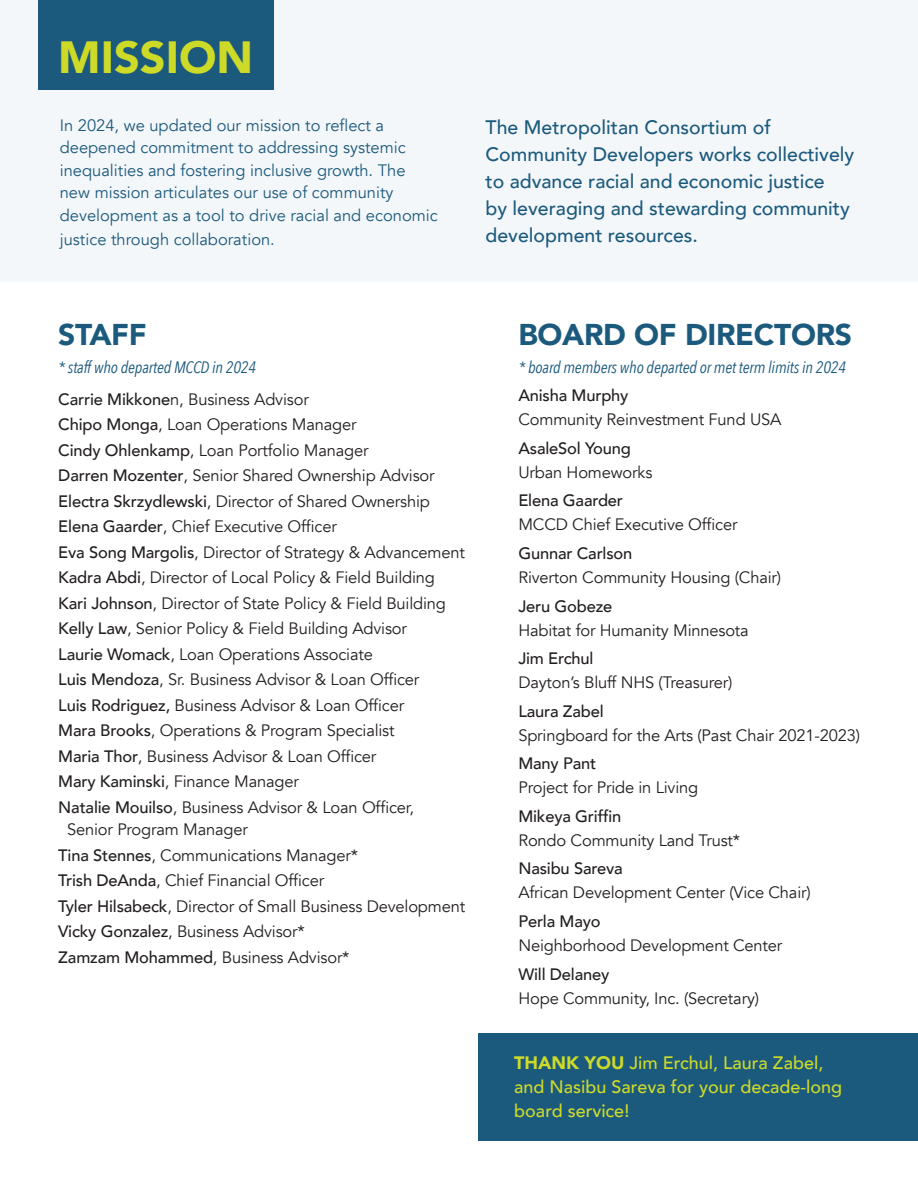
<style>
.page{position:relative;width:918px;height:1188px;background:#fff}
.page>*{position:absolute;margin:0;border:0;box-sizing:border-box;transform-origin:0 0}
.t1{font:900 45px "Avenir";color:#cddb28}
.t2{font:900 30px "Avenir";letter-spacing:-.01em;color:#1c5a7d}
.t3{font:500 19.5px/27px "Avenir";color:#1c5a7d}
.t4{font:500 18px/24px "Avenir";color:#cddb28}
.t5{font:16.5px/24px "Avenir";letter-spacing:-.01em;color:#231f20}
.t6{font:16.5px/22.5px "Avenir";color:#1c5a7d}
.t7{font:italic 16.5px "Avenir Next Condensed";letter-spacing:-.01em;color:#1c5a7d}
.s1{font-weight:500}
.s2{font-weight:900}
</style>
<div class="page">
<div style="left:478px;top:1033px;width:440px;height:108px;background:#1c5a7d"></div>
<div style="left:0;top:0;width:918px;height:281px;background:#f4f7f9"></div>
<div style="left:39px;top:0;width:235px;height:89px;background:#1c5a7d"></div>
<p class="t1" style="left:58px;top:18px;width:196px">MISSION</p>
<p class="t6" style="left:60px;top:114px;width:379px">In 2024, we updated our mission to reflect a deepened commitment to addressing systemic inequalities and fostering inclusive growth. The new mission articulates our use of community development as a tool to drive racial and economic</p>
<p class="t6" style="left:60px;top:228px;width:217px">justice through collaboration.</p>
<p class="t3" style="left:486px;top:112px;width:370px">The Metropolitan Consortium of Community Developers works collectively to advance racial and economic justice<br>by leveraging and stewarding community development resources.</p>
<p class="t2" style="left:58px;top:309px;width:90px">STAFF</p>
<p class="t7" style="left:58px;top:357px;width:199px">* staff who departed MCCD in 2024</p>
<p class="t5" style="left:58px;top:387px;width:252px"><span class="s1">Carrie Mikkone</span>n, Business Advisor</p>
<p class="t5" style="left:58px;top:413px;width:300px"><span class="s1">Chipo Monga</span>, Loan Operations Manager</p>
<p class="t5" style="left:58px;top:438px;width:312px"><span class="s1">Cindy Ohlenkamp</span>, Loan Portfolio Manager</p>
<p class="t5" style="left:58px;top:464px;width:378px"><span class="s1">Darren Mozenter</span>, Senior Shared Ownership Advisor</p>
<p class="t5" style="left:58px;top:489px;width:373px"><span class="s1">Electra Skrzydlewski</span>, Director of Shared Ownership</p>
<p class="t5" style="left:58px;top:515px;width:280px"><span class="s1">Elena Gaarder</span>, Chief Executive Officer</p>
<p class="t5" style="left:58px;top:540px;width:408px"><span class="s1">Eva Song Margolis</span>, Director of Strategy &amp; Advancement</p>
<p class="t5" style="left:58px;top:566px;width:378px"><span class="s1">Kadra Abdi</span>, Director of Local Policy &amp; Field Building</p>
<p class="t5" style="left:58px;top:591px;width:389px"><span class="s1">Kari Johnson</span>, Director of State Policy &amp; Field Building</p>
<p class="t5" style="left:58px;top:617px;width:350px"><span class="s1">Kelly Law</span>, Senior Policy &amp; Field Building Advisor</p>
<p class="t5" style="left:58px;top:642px;width:316px"><span class="s1">Laurie Womack</span>, Loan Operations Associate</p>
<p class="t5" style="left:58px;top:668px;width:363px"><span class="s1">Luis Mendoza</span>, Sr. Business Advisor &amp; Loan Officer</p>
<p class="t5" style="left:58px;top:693px;width:347px"><span class="s1">Luis Rodriguez,</span> Business Advisor &amp; Loan Officer</p>
<p class="t5" style="left:58px;top:719px;width:338px"><span class="s1">Mara Brooks</span>, Operations &amp; Program Specialist</p>
<p class="t5" style="left:58px;top:744px;width:320px"><span class="s1">Maria Thor</span>, Business Advisor &amp; Loan Officer</p>
<p class="t5" style="left:58px;top:770px;width:242px"><span class="s1">Mary Kaminski</span>, Finance Manager</p>
<p class="t5" style="left:67px;top:796px;width:349px;line-height:22.5px;text-indent:-9px"><span class="s1">Natalie Mouilso</span>, Business Advisor &amp; Loan Officer,<br>Senior Program Manager</p>
<p class="t5" style="left:58px;top:843px;width:301px"><span class="s1">Tina Stennes</span>, Communications Manager*</p>
<p class="t5" style="left:58px;top:869px;width:267px"><span class="s1">Trish DeAnda</span>, Chief Financial Officer</p>
<p class="t5" style="left:58px;top:894px;width:408px"><span class="s1">Tyler Hilsabeck</span>, Director of Small Business Development</p>
<p class="t5" style="left:58px;top:920px;width:248px"><span class="s1">Vicky Gonzalez</span>, Business Advisor*</p>
<p class="t5" style="left:58px;top:945px;width:293px"><span class="s1">Zamzam Mohammed</span>, Business Advisor*</p>
<p class="t2" style="left:518px;top:309px;width:335px">BOARD OF DIRECTORS</p>
<p class="t7" style="left:518px;top:357px;width:329px">* board members who departed or met term limits in 2024</p>
<p class="t5" style="left:518px;top:384px;width:265px"><span class="s1">Anisha Murphy<br></span>Community Reinvestment Fund USA</p>
<p class="t5" style="left:518px;top:436px;width:135px"><span class="s1">AsaleSol Young<br></span>Urban Homeworks</p>
<p class="t5" style="left:518px;top:489px;width:221px"><span class="s1">Elena Gaarder<br></span>MCCD Chief Executive Officer</p>
<p class="t5" style="left:518px;top:542px;width:264px"><span class="s1">Gunnar Carlson<br></span>Riverton Community Housing (Chair)</p>
<p class="t5" style="left:518px;top:594px;width:232px"><span class="s1">Jeru Gobeze<br></span>Habitat for Humanity Minnesota</p>
<p class="t5" style="left:518px;top:647px;width:216px"><span class="s1">Jim Erchul<br></span>Dayton’s Bluff NHS (Treasurer)</p>
<p class="t5" style="left:518px;top:699px;width:343px"><span class="s1">Laura Zabel<br></span>Springboard for the Arts (Past Chair 2021-2023)</p>
<p class="t5" style="left:518px;top:752px;width:181px"><span class="s1">Many Pant<br></span>Project for Pride in Living</p>
<p class="t5" style="left:518px;top:805px;width:223px"><span class="s1">Mikeya Griffin<br></span>Rondo Community Land Trust*</p>
<p class="t5" style="left:518px;top:857px;width:294px"><span class="s1">Nasibu Sareva<br></span>African Development Center (Vice Chair)</p>
<p class="t5" style="left:518px;top:910px;width:265px"><span class="s1">Perla Mayo<br></span>Neighborhood Development Center</p>
<p class="t5" style="left:518px;top:962px;width:242px"><span class="s1">Will Delaney<br></span>Hope Community, Inc. (Secretary)</p>
<p class="t4" style="left:514px;top:1050px;width:329px"><span class="s2">THANK YOU</span> Jim Erchul, Laura Zabel, and Nasibu Sareva for your decade-long board service!</p>
</div>
